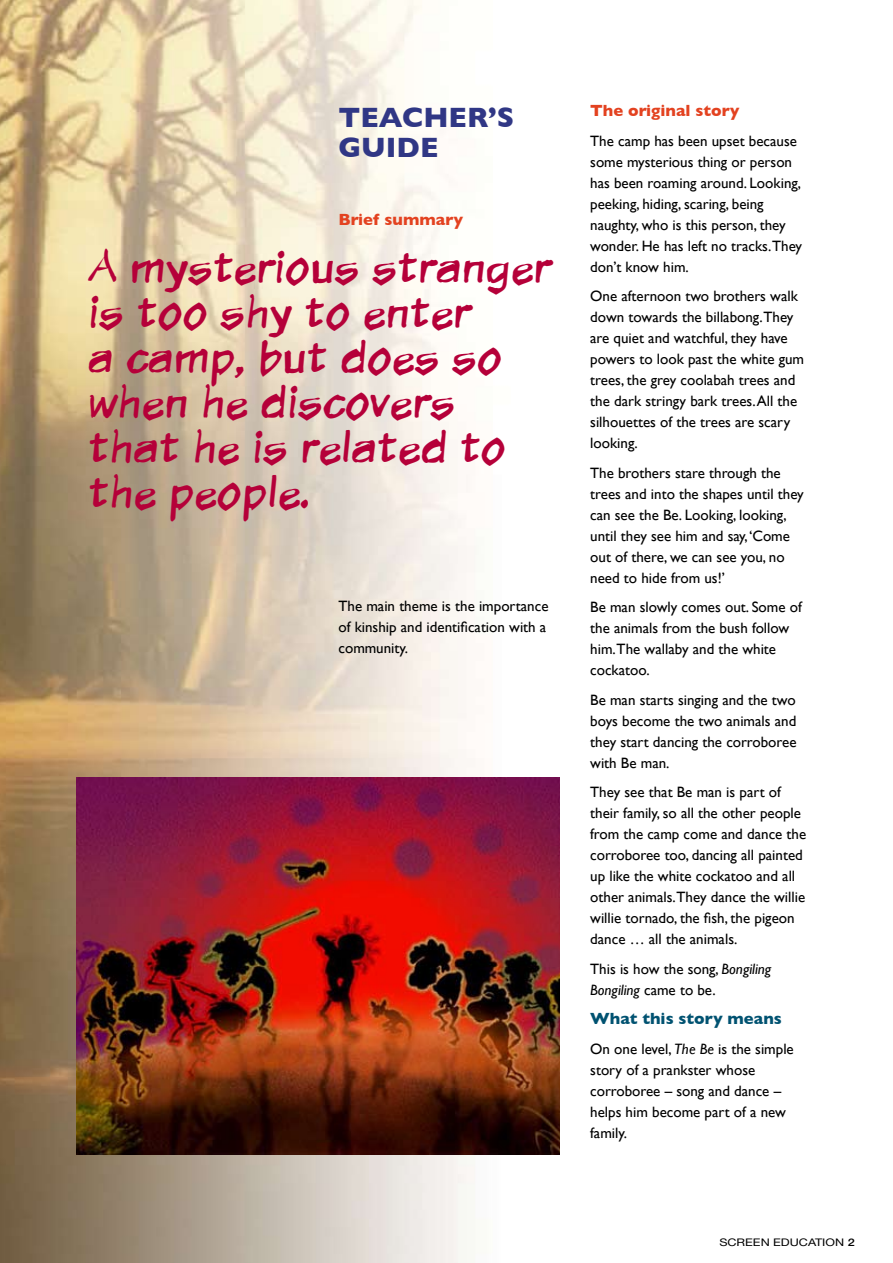
<style>
.page{position:relative;width:893px;height:1263px;background:#fff}
.page>*{position:absolute;margin:0;border:0;box-sizing:border-box;transform-origin:0 0}
.t1{font:48px/45px "VTC Sunday Komix Krumpled";color:#b50039}
.t2{font:700 28.5px/30px "Gill Sans";color:#303785}
.t3{font:700 16.5px "Gill Sans";color:#e34220}
.t4{font:700 16.5px "Gill Sans";color:#005271}
.t5{font:15px/21px "Gill Sans";color:#000}
.t6{font:10.5px "Helvetica Neue";color:#000;scale:1.2 1}
.s1{font-style:italic}
.s2{font-weight:500}
</style>
<div class="page">
<img style="left:0;top:0;width:560px;height:1263px">
<img style="left:77px;top:777px;width:482px;height:377px">
<h2 class="t2" style="left:338px;top:102px;width:177px">TEACHER’S<br>GUIDE</h2>
<p class="t3" style="left:338px;top:210px;width:126px">Brief summary</p>
<h1 class="t1" style="left:88px;top:247px;width:465px">A mysterious stranger is too shy to enter<br>a camp, but does so when he discovers that he is related to the people.</h1>
<p class="t5" style="left:338px;top:595px;width:212px">The main theme is the importance of kinship and identification with a community.</p>
<p class="t3" style="left:590px;top:101px;width:151px">The original story</p>
<p class="t5" style="left:590px;top:130px;width:213px">The camp has been upset because some mysterious thing or person has been roaming around. Looking, peeking, hiding, scaring, being naughty, who is this person, they wonder. He has left no tracks.They don’t know him.</p>
<p class="t5" style="left:590px;top:285px;width:215px">One afternoon two brothers walk down towards the billabong.They are quiet and watchful, they have powers to look past the white gum trees, the grey coolabah trees and the dark stringy bark trees. All the silhouettes of the trees are scary looking.</p>
<p class="t5" style="left:590px;top:462px;width:215px">The brothers stare through the trees and into the shapes until they can see the Be. Looking, looking, until they see him and say, ‘Come out of there, we can see you, no need to hide from us!’</p>
<p class="t5" style="left:590px;top:596px;width:213px">Be man slowly comes out. Some of the animals from the bush follow him.The wallaby and the white cockatoo.</p>
<p class="t5" style="left:590px;top:689px;width:208px;text-align:justify">Be man starts singing and the two boys become the two animals and they start dancing the corroboree with Be man.</p>
<p class="t5" style="left:590px;top:781px;width:218px">They see that Be man is part of their family, so all the other people from the camp come and dance the corroboree too, dancing all painted up like the white cockatoo and all other animals.They dance the willie willie tornado, the fish, the pigeon dance … all the animals.</p>
<p class="t5" style="left:590px;top:958px;width:183px">This is how the song, <span class="s1">Bongiling<br>Bongiling</span> came to be.</p>
<p class="t4" style="left:590px;top:1009px;width:193px">What this story means</p>
<p class="t5" style="left:590px;top:1038px;width:205px">On one level, <span class="s1">The Be</span> is the simple story of a prankster whose corroboree – song and dance – helps him become part of a new family.</p>
<p class="t6" style="left:719px;top:1236px;width:114px">SCREEN EDUCATION <span class="s2">2</span></p>
</div>
